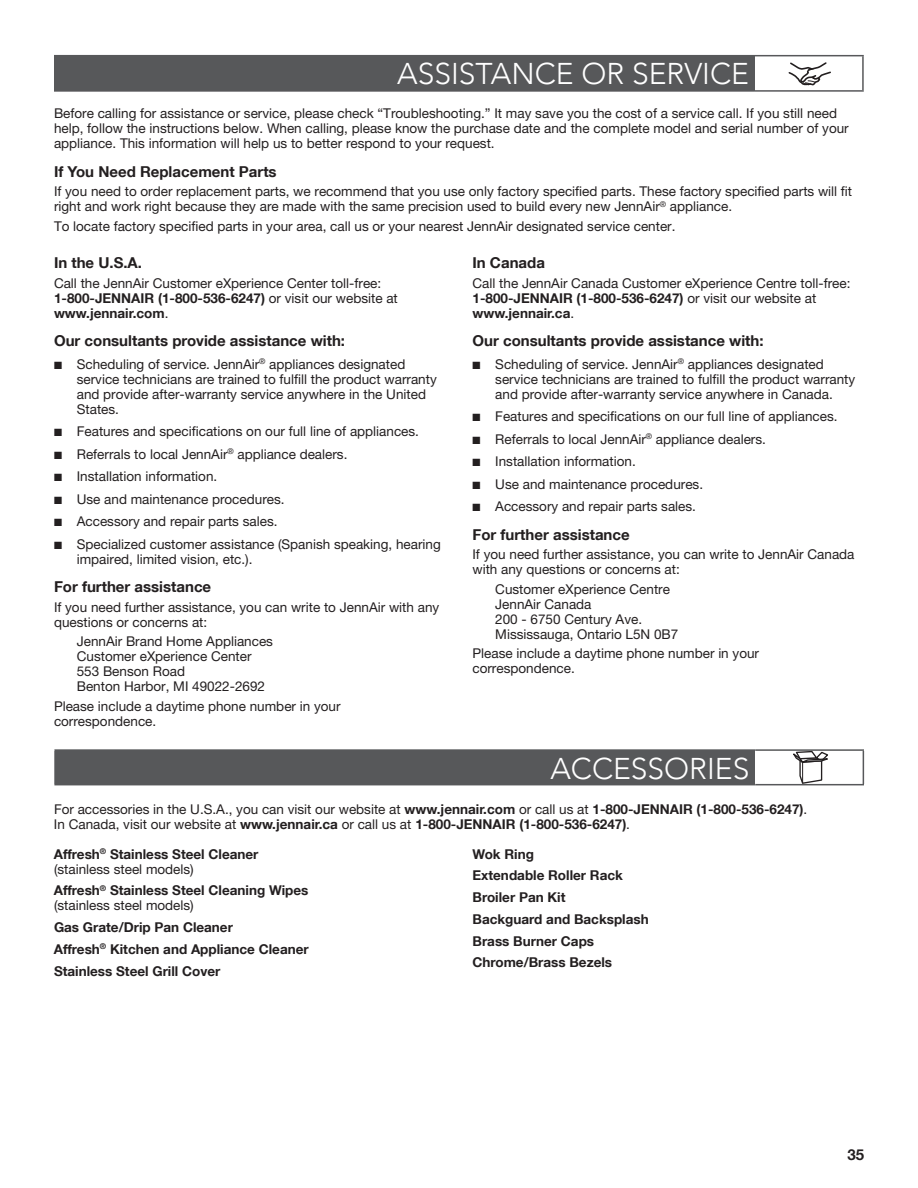
<style>
.page{position:relative;width:918px;height:1188px;background:#fff}
.page>*{position:absolute;margin:0;border:0;box-sizing:border-box;transform-origin:0 0}
.t1{font:300 30px "Avenir LT";color:#fff}
.t2{font:700 15px "Helvetica Neue LT Com";color:#231f20}
.t3{font:13.5px/15px "Helvetica Neue LT Std";color:#231f20}
.t4{font:700 13.5px/21.8px "Helvetica Neue LT Com";color:#231f20}
.s1{font-family:"Helvetica Neue LT Std";font-weight:400}
.s2{font-family:"Helvetica Neue LT Com";font-weight:700}
</style>
<div class="page">
<div style="left:55px;top:56px;width:700px;height:35px;background:#57585a"></div>
<hr style="left:54px;top:55px;width:701px;height:1px;background:#57585a">
<hr style="left:54px;top:56px;width:2px;height:34px;background:#57585a">
<hr style="left:755px;top:55px;width:109px;height:1px;background:#57585a">
<hr style="left:862px;top:56px;width:2px;height:34px;background:#57585a">
<hr style="left:54px;top:90px;width:701px;height:2px;background:#57585a">
<hr style="left:755px;top:90px;width:109px;height:2px;background:#57585a">
<svg style="left:788px;top:62px;width:43px;height:24px"></svg>
<div style="left:55px;top:750px;width:700px;height:35px;background:#57585a"></div>
<hr style="left:54px;top:749px;width:701px;height:2px;background:#57585a">
<hr style="left:54px;top:751px;width:2px;height:33px;background:#57585a">
<hr style="left:755px;top:749px;width:109px;height:2px;background:#57585a">
<hr style="left:863px;top:751px;width:1px;height:33px;background:#57585a">
<hr style="left:54px;top:784px;width:701px;height:1px;background:#57585a">
<hr style="left:755px;top:784px;width:109px;height:1px;background:#57585a">
<svg style="left:792px;top:751px;width:37px;height:33px"></svg>
<h1 class="t1" style="left:397px;top:56px;width:353px">ASSISTANCE OR SERVICE</h1>
<p class="t3" style="left:54px;top:106px;width:796px">Before calling for assistance or service, please check “Troubleshooting.” It may save you the cost of a service call. If you still need help, follow the instructions below. When calling, please know the purchase date and the complete model and serial number of your appliance. This information will help us to better respond to your request.</p>
<p class="t2" style="left:54px;top:166px;width:224px">If You Need Replacement Parts</p>
<p class="t3" style="left:54px;top:183px;width:800px">If you need to order replacement parts, we recommend that you use only factory speci昀椀ed parts. These factory speci昀椀ed parts will 昀椀t right and work right because they are made with the same precision used to build every new JennAir<sup>®</sup> appliance.</p>
<p class="t3" style="left:54px;top:218px;width:623px">To locate factory speci昀椀ed parts in your area, call us or your nearest JennAir designated service center.</p>
<p class="t2" style="left:54px;top:257px;width:90px">In the U.S.A.</p>
<p class="t3" style="left:54px;top:276px;width:329px">Call the JennAir Customer eXperience Center toll-free:</p>
<p class="t4" style="left:54px;top:292px;width:345px;line-height:15px">1-800-JENNAIR (1-800-536-6247) <span class="s1">or visit our website at </span>www.jennair.com<span class="s1">.</span></p>
<p class="t2" style="left:54px;top:335px;width:293px">Our consultants provide assistance with:</p>
<p class="t3" style="left:77px;top:357px;width:362px;text-indent:-23px">■ Scheduling of service. JennAir<sup>®</sup> appliances designated service technicians are trained to ful昀椀ll the product warranty and provide after-warranty service anywhere in the United States.</p>
<p class="t3" style="left:54px;top:424px;width:367px">■ Features and speci昀椀cations on our full line of appliances.</p>
<p class="t3" style="left:54px;top:446px;width:295px">■ Referrals to local JennAir<sup>®</sup> appliance dealers.</p>
<p class="t3" style="left:54px;top:469px;width:165px">■ Installation information.</p>
<p class="t3" style="left:54px;top:492px;width:232px">■ Use and maintenance procedures.</p>
<p class="t3" style="left:54px;top:514px;width:225px">■ Accessory and repair parts sales.</p>
<p class="t3" style="left:77px;top:536px;width:366px;text-indent:-23px">■ Specialized customer assistance (Spanish speaking, hearing impaired, limited vision, etc.).</p>
<p class="t2" style="left:54px;top:581px;width:159px">For further assistance</p>
<p class="t3" style="left:54px;top:599px;width:387px">If you need further assistance, you can write to JennAir with any questions or concerns at:</p>
<p class="t3" style="left:77px;top:634px;width:198px">JennAir Brand Home Appliances<br>Customer eXperience Center<br>553 Benson Road<br>Benton Harbor, MI 49022-2692</p>
<p class="t3" style="left:54px;top:698px;width:288px">Please include a daytime phone number in your correspondence.</p>
<p class="t2" style="left:473px;top:257px;width:74px">In Canada</p>
<p class="t3" style="left:473px;top:276px;width:380px">Call the JennAir Canada Customer eXperience Centre toll-free:</p>
<p class="t4" style="left:473px;top:292px;width:345px;line-height:15px">1-800-JENNAIR (1-800-536-6247) <span class="s1">or visit our website at </span>www.jennair.ca<span class="s1">.</span></p>
<p class="t2" style="left:473px;top:335px;width:293px">Our consultants provide assistance with:</p>
<p class="t3" style="left:495px;top:357px;width:362px;text-indent:-23px">■ Scheduling of service. JennAir<sup>®</sup> appliances designated service technicians are trained to ful昀椀ll the product warranty and provide after-warranty service anywhere in Canada.</p>
<p class="t3" style="left:473px;top:409px;width:367px">■ Features and speci昀椀cations on our full line of appliances.</p>
<p class="t3" style="left:473px;top:431px;width:295px">■ Referrals to local JennAir<sup>®</sup> appliance dealers.</p>
<p class="t3" style="left:473px;top:454px;width:165px">■ Installation information.</p>
<p class="t3" style="left:473px;top:476px;width:232px">■ Use and maintenance procedures.</p>
<p class="t3" style="left:473px;top:499px;width:225px">■ Accessory and repair parts sales.</p>
<p class="t2" style="left:473px;top:529px;width:159px">For further assistance</p>
<p class="t3" style="left:473px;top:547px;width:384px">If you need further assistance, you can write to JennAir Canada with any questions or concerns at:</p>
<p class="t3" style="left:495px;top:581px;width:185px">Customer eXperience Centre<br>JennAir Canada<br>200 - 6750 Century Ave.<br>Mississauga, Ontario L5N 0B7</p>
<p class="t3" style="left:473px;top:646px;width:288px">Please include a daytime phone number in your correspondence.</p>
<h1 class="t1" style="left:550px;top:751px;width:201px">ACCESSORIES</h1>
<p class="t3" style="left:54px;top:802px;width:755px">For accessories in the U.S.A., you can visit our website at <span class="s2">www.jennair.com</span> or call us at <span class="s2">1-800-JENNAIR (1-800-536-6247)</span>.</p>
<p class="t4" style="left:54px;top:811px;width:578px;line-height:29.1px"><span class="s1">In Canada, visit our website at</span> www.jennair.ca <span class="s1">or call us at</span> 1-800-JENNAIR (1-800-536-6247)<span class="s1">.<br></span>Affresh<sup>®</sup> Stainless Steel Cleaner</p>
<p class="t3" style="left:54px;top:861px;width:141px">(stainless steel models)</p>
<p class="t4" style="left:54px;top:881px;width:256px">Affresh<sup>®</sup> Stainless Steel Cleaning Wipes</p>
<p class="t3" style="left:54px;top:898px;width:141px">(stainless steel models)</p>
<p class="t4" style="left:54px;top:918px;width:256px">Gas Grate/Drip Pan Cleaner<br>Affresh<sup>®</sup> Kitchen and Appliance Cleaner<br>Stainless Steel Grill Cover</p>
<p class="t4" style="left:473px;top:844px;width:178px">Wok Ring<br>Extendable Roller Rack<br>Broiler Pan Kit<br>Backguard and Backsplash<br>Brass Burner Caps<br>Chrome/Brass Bezels</p>
<p class="t2" style="left:847px;top:1149px;width:18px">35</p>
</div>
